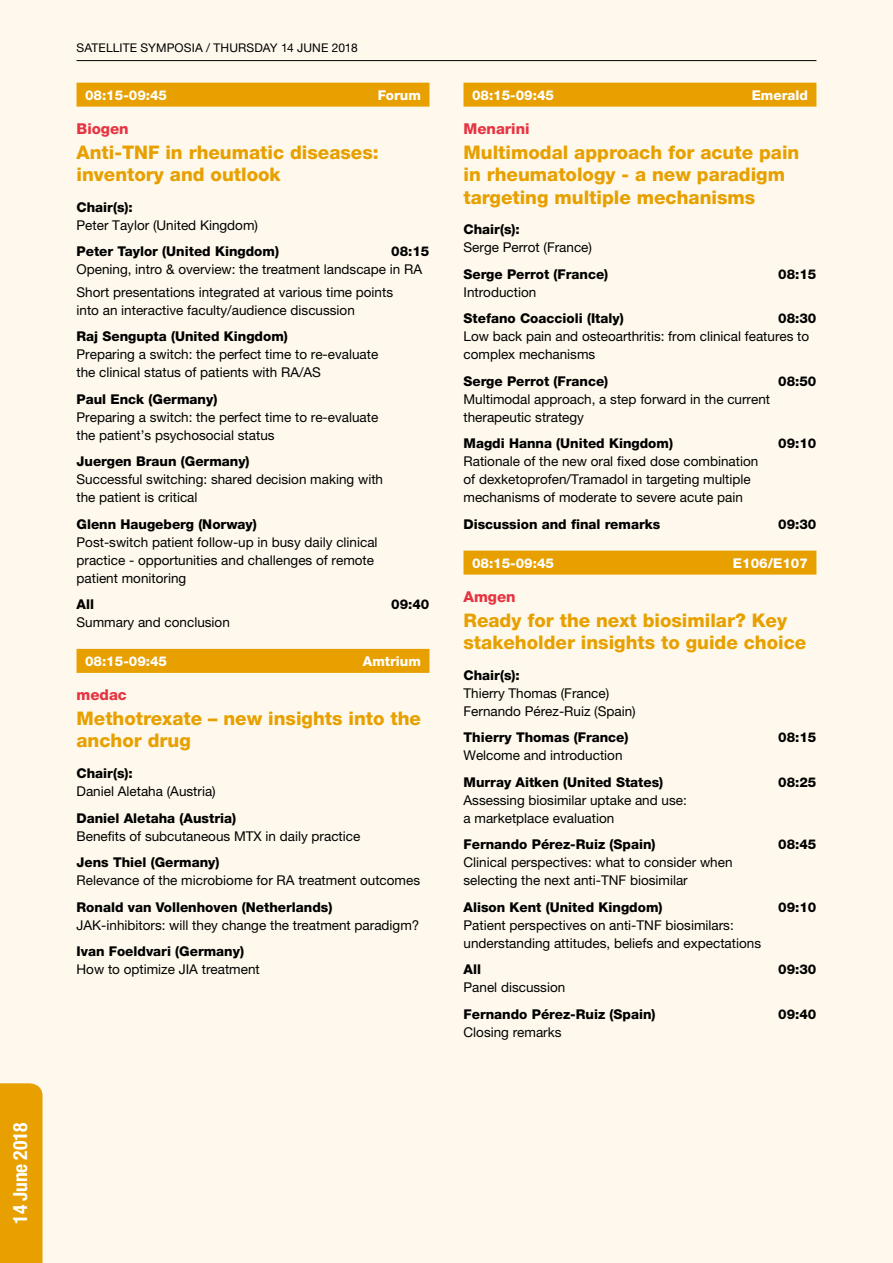
<style>
.page{position:relative;width:893px;height:1263px;background:#fef9ec}
.page>*{position:absolute;margin:0;border:0;box-sizing:border-box;transform-origin:0 0}
.t1{font:700 condensed 19.5px "Helvetica Neue LT";letter-spacing:-.01em;color:#fff}
.t2{font:800 18.75px/22.5px "Helvetica Neue LT";color:#e7a000}
.t3{font:800 15px "Helvetica Neue LT";color:#e73442}
.t4{font:13.5px/18px "Helvetica Neue LT Pro";color:#000}
.t5{font:800 13.5px "Helvetica Neue LT Pro";color:#000}
.t6{font:800 13.5px "Helvetica Neue LT";color:#fff}
.t7{font:12px "Helvetica Neue LT";letter-spacing:.01em;color:#000}
</style>
<div class="page">
<div style="left:77px;top:83px;width:352px;height:24px;background:#e7a000"></div>
<div style="left:77px;top:649px;width:352px;height:24px;background:#e7a000"></div>
<div style="left:463px;top:83px;width:353px;height:24px;background:#e7a000"></div>
<div style="left:463px;top:551px;width:353px;height:24px;background:#e7a000"></div>
<div style="left:0;top:1083px;width:43px;height:180px;background:#e7a000"></div>
<hr style="left:77px;top:60px;width:739px;height:1px;background:#000">
<h1 class="t1" style="left:9px;top:1223px;width:102px;rotate:-90deg">14 June 2018</h1>
<p class="t7" style="left:77px;top:41px;width:283px">SATELLITE SYMPOSIA / THURSDAY 14 JUNE 2018</p>
<p class="t6" style="left:85px;top:87px;width:84px">08:15-09:45</p>
<p class="t6" style="left:378px;top:87px;width:45px">Forum</p>
<p class="t3" style="left:77px;top:120px;width:54px">Biogen</p>
<h2 class="t2" style="left:77px;top:141px;width:304px">Anti-TNF in rheumatic diseases: inventory and outlook</h2>
<p class="t5" style="left:77px;top:199px;width:58px">Chair(s):</p>
<p class="t4" style="left:77px;top:216px;width:183px">Peter Taylor (United Kingdom)</p>
<p class="t5" style="left:77px;top:244px;width:204px">Peter Taylor (United Kingdom)</p>
<p class="t5" style="left:391px;top:244px;width:40px">08:15</p>
<p class="t4" style="left:77px;top:258px;width:347px;line-height:22.2px">Opening, intro &amp; overview: the treatment landscape in RA<br>Short presentations integrated at various time points</p>
<p class="t4" style="left:77px;top:301px;width:280px">into an interactive faculty/audience discussion</p>
<p class="t5" style="left:77px;top:328px;width:213px">Raj Sengupta (United Kingdom)</p>
<p class="t4" style="left:77px;top:345px;width:303px">Preparing a switch: the perfect time to re-evaluate the clinical status of patients with RA/AS</p>
<p class="t5" style="left:77px;top:391px;width:142px">Paul Enck (Germany)</p>
<p class="t4" style="left:77px;top:408px;width:303px">Preparing a switch: the perfect time to re-evaluate the patient’s psychosocial status</p>
<p class="t5" style="left:77px;top:453px;width:175px">Juergen Braun (Germany)</p>
<p class="t4" style="left:77px;top:470px;width:308px">Successful switching: shared decision making with the patient is critical</p>
<p class="t5" style="left:77px;top:516px;width:182px">Glenn Haugeberg (Norway)</p>
<p class="t4" style="left:77px;top:533px;width:303px">Post-switch patient follow-up in busy daily clinical practice - opportunities and challenges of remote patient monitoring</p>
<p class="t5" style="left:77px;top:596px;width:19px">All</p>
<p class="t5" style="left:391px;top:596px;width:40px">09:40</p>
<p class="t4" style="left:77px;top:613px;width:155px">Summary and conclusion</p>
<p class="t6" style="left:85px;top:653px;width:84px">08:15-09:45</p>
<p class="t6" style="left:363px;top:653px;width:60px">Amtrium</p>
<p class="t3" style="left:77px;top:686px;width:52px">medac</p>
<h2 class="t2" style="left:77px;top:707px;width:346px">Methotrexate – new insights into the anchor drug</h2>
<p class="t5" style="left:77px;top:765px;width:58px">Chair(s):</p>
<p class="t4" style="left:77px;top:782px;width:141px">Daniel Aletaha (Austria)</p>
<p class="t5" style="left:77px;top:810px;width:161px">Daniel Aletaha (Austria)</p>
<p class="t4" style="left:77px;top:827px;width:285px">Benefits of subcutaneous MTX in daily practice</p>
<p class="t5" style="left:77px;top:854px;width:145px">Jens Thiel (Germany)</p>
<p class="t4" style="left:77px;top:871px;width:345px">Relevance of the microbiome for RA treatment outcomes</p>
<p class="t5" style="left:77px;top:899px;width:257px">Ronald van Vollenhoven (Netherlands)</p>
<p class="t4" style="left:77px;top:916px;width:344px">JAK-inhibitors: will they change the treatment paradigm?</p>
<p class="t5" style="left:77px;top:943px;width:169px">Ivan Foeldvari (Germany)</p>
<p class="t4" style="left:77px;top:960px;width:185px">How to optimize JIA treatment</p>
<p class="t6" style="left:472px;top:87px;width:84px">08:15-09:45</p>
<p class="t6" style="left:752px;top:87px;width:58px">Emerald</p>
<p class="t3" style="left:463px;top:120px;width:68px">Menarini</p>
<h2 class="t2" style="left:463px;top:141px;width:337px">Multimodal approach for acute pain in rheumatology - a new paradigm targeting multiple mechanisms</h2>
<p class="t5" style="left:463px;top:222px;width:58px">Chair(s):</p>
<p class="t4" style="left:463px;top:238px;width:130px">Serge Perrot (France)</p>
<p class="t5" style="left:463px;top:266px;width:146px">Serge Perrot (France)</p>
<p class="t5" style="left:778px;top:266px;width:40px">08:15</p>
<p class="t4" style="left:463px;top:283px;width:74px">Introduction</p>
<p class="t5" style="left:463px;top:311px;width:162px">Stefano Coaccioli (Italy)</p>
<p class="t5" style="left:778px;top:311px;width:40px">08:30</p>
<p class="t4" style="left:463px;top:327px;width:347px">Low back pain and osteoarthritis: from clinical features to complex mechanisms</p>
<p class="t5" style="left:463px;top:373px;width:146px">Serge Perrot (France)</p>
<p class="t5" style="left:778px;top:373px;width:40px">08:50</p>
<p class="t4" style="left:463px;top:390px;width:308px">Multimodal approach, a step forward in the current therapeutic strategy</p>
<p class="t5" style="left:463px;top:436px;width:211px">Magdi Hanna (United Kingdom)</p>
<p class="t5" style="left:778px;top:436px;width:40px">09:10</p>
<p class="t4" style="left:463px;top:452px;width:296px">Rationale of the new oral fixed dose combination of dexketoprofen/Tramadol in targeting multiple mechanisms of moderate to severe acute pain</p>
<p class="t5" style="left:463px;top:516px;width:198px">Discussion and final remarks</p>
<p class="t5" style="left:778px;top:516px;width:40px">09:30</p>
<p class="t6" style="left:472px;top:555px;width:84px">08:15-09:45</p>
<p class="t6" style="left:733px;top:555px;width:77px">E106/E107</p>
<p class="t3" style="left:463px;top:588px;width:54px">Amgen</p>
<h2 class="t2" style="left:463px;top:609px;width:344px">Ready for the next biosimilar? Key stakeholder insights to guide choice</h2>
<p class="t5" style="left:463px;top:667px;width:58px">Chair(s):</p>
<p class="t4" style="left:463px;top:684px;width:174px">Thierry Thomas (France)<br>Fernando Pérez-Ruiz (Spain)</p>
<p class="t5" style="left:463px;top:729px;width:167px">Thierry Thomas (France)</p>
<p class="t5" style="left:778px;top:729px;width:40px">08:15</p>
<p class="t4" style="left:463px;top:746px;width:161px">Welcome and introduction</p>
<p class="t5" style="left:463px;top:774px;width:201px">Murray Aitken (United States)</p>
<p class="t5" style="left:778px;top:774px;width:40px">08:25</p>
<p class="t4" style="left:463px;top:791px;width:225px">Assessing biosimilar uptake and use: a marketplace evaluation</p>
<p class="t5" style="left:463px;top:836px;width:194px">Fernando Pérez-Ruiz (Spain)</p>
<p class="t5" style="left:778px;top:836px;width:40px">08:45</p>
<p class="t4" style="left:463px;top:853px;width:271px">Clinical perspectives: what to consider when selecting the next anti-TNF biosimilar</p>
<p class="t5" style="left:463px;top:899px;width:201px">Alison Kent (United Kingdom)</p>
<p class="t5" style="left:778px;top:899px;width:40px">09:10</p>
<p class="t4" style="left:463px;top:916px;width:299px">Patient perspectives on anti-TNF biosimilars: understanding attitudes, beliefs and expectations</p>
<p class="t5" style="left:463px;top:961px;width:19px">All</p>
<p class="t5" style="left:778px;top:961px;width:40px">09:30</p>
<p class="t4" style="left:463px;top:978px;width:103px">Panel discussion</p>
<p class="t5" style="left:463px;top:1006px;width:194px">Fernando Pérez-Ruiz (Spain)</p>
<p class="t5" style="left:778px;top:1006px;width:40px">09:40</p>
<p class="t4" style="left:463px;top:1023px;width:100px">Closing remarks</p>
</div>
